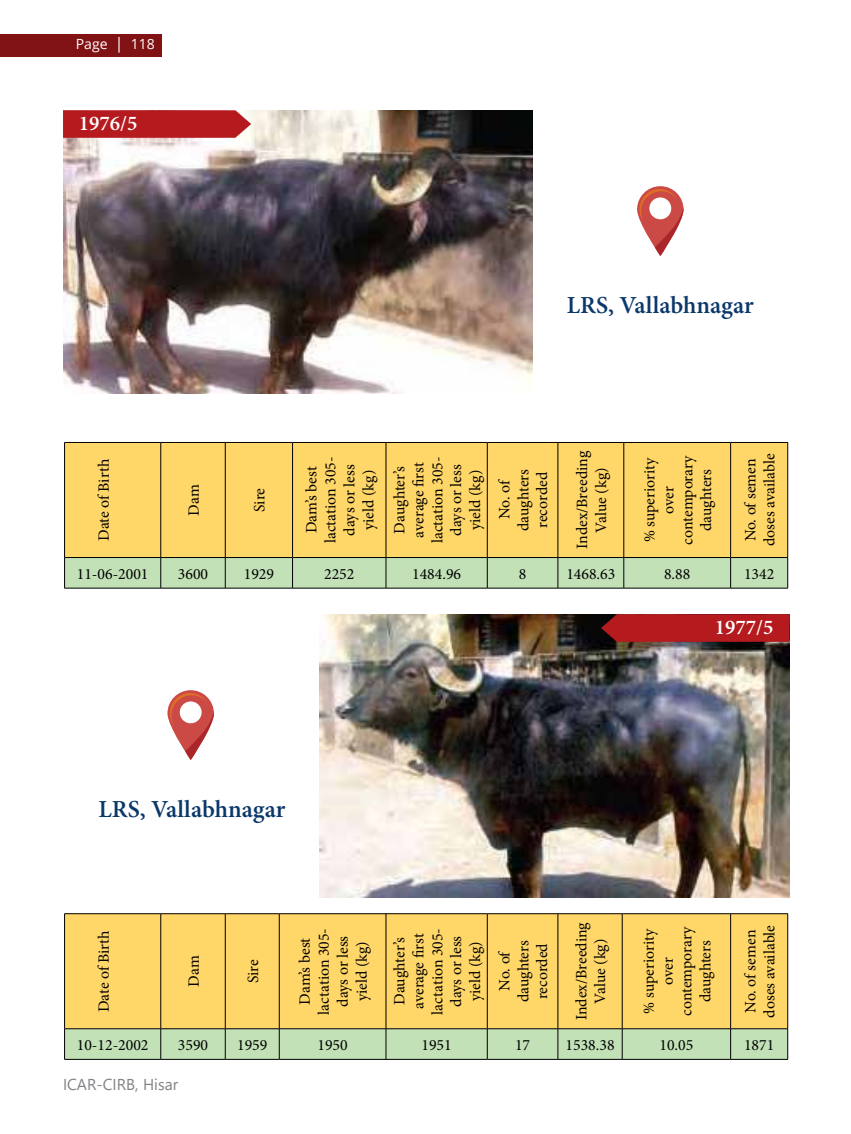
<style>
.page{position:relative;width:851px;height:1134px;background:#fff}
.page>*{position:absolute;margin:0;border:0;box-sizing:border-box;transform-origin:0 0}
.t1{font:600 24.5px "Minion Pro";color:#0b386a}
.t2{font:600 21px "Minion Pro";color:#fff}
.t3{font:15.75px/18.9px "Minion Pro";color:#000;text-align:center}
.t4{font:15.75px "Segoe UI";color:#808285}
.t5{font:14px "Open Sans";color:#fff}
.s1{font-size:15.75px}
</style>
<div class="page">
<div style="left:0;top:34px;width:161px;height:23px;background:#801214"></div>
<svg style="left:167px;top:690px;width:47px;height:70px"></svg>
<svg style="left:170px;top:693px;width:44px;height:67px"></svg>
<svg style="left:637px;top:186px;width:46px;height:70px"></svg>
<svg style="left:639px;top:189px;width:44px;height:67px"></svg>
<img style="left:63px;top:110px;width:469px;height:284px">
<div style="left:65px;top:443px;width:722px;height:114px;background:#ffd668"></div>
<div style="left:65px;top:558px;width:722px;height:30px;background:#c2e1b7"></div>
<hr style="left:64px;top:442px;width:97px;height:1px;background:#000">
<hr style="left:64px;top:443px;width:1px;height:114px;background:#000">
<hr style="left:161px;top:442px;width:64px;height:1px;background:#000">
<hr style="left:160px;top:443px;width:1px;height:114px;background:#000">
<hr style="left:225px;top:442px;width:67px;height:1px;background:#000">
<hr style="left:225px;top:443px;width:1px;height:114px;background:#000">
<hr style="left:292px;top:442px;width:94px;height:1px;background:#000">
<hr style="left:292px;top:443px;width:1px;height:114px;background:#000">
<hr style="left:386px;top:442px;width:101px;height:1px;background:#000">
<hr style="left:385px;top:443px;width:1px;height:114px;background:#000">
<hr style="left:487px;top:442px;width:71px;height:1px;background:#000">
<hr style="left:487px;top:443px;width:1px;height:114px;background:#000">
<hr style="left:558px;top:442px;width:65px;height:1px;background:#000">
<hr style="left:557px;top:443px;width:1px;height:114px;background:#000">
<hr style="left:623px;top:442px;width:107px;height:1px;background:#000">
<hr style="left:623px;top:443px;width:1px;height:114px;background:#000">
<hr style="left:730px;top:442px;width:58px;height:1px;background:#000">
<hr style="left:730px;top:443px;width:1px;height:114px;background:#000">
<hr style="left:787px;top:443px;width:1px;height:114px;background:#000">
<hr style="left:64px;top:557px;width:97px;height:1px;background:#000">
<hr style="left:64px;top:558px;width:1px;height:30px;background:#000">
<hr style="left:161px;top:557px;width:64px;height:1px;background:#000">
<hr style="left:160px;top:558px;width:1px;height:30px;background:#000">
<hr style="left:225px;top:557px;width:67px;height:1px;background:#000">
<hr style="left:225px;top:558px;width:1px;height:30px;background:#000">
<hr style="left:292px;top:557px;width:94px;height:1px;background:#000">
<hr style="left:292px;top:558px;width:1px;height:30px;background:#000">
<hr style="left:386px;top:557px;width:101px;height:1px;background:#000">
<hr style="left:385px;top:558px;width:1px;height:30px;background:#000">
<hr style="left:487px;top:557px;width:71px;height:1px;background:#000">
<hr style="left:487px;top:558px;width:1px;height:30px;background:#000">
<hr style="left:558px;top:557px;width:65px;height:1px;background:#000">
<hr style="left:557px;top:558px;width:1px;height:30px;background:#000">
<hr style="left:623px;top:557px;width:107px;height:1px;background:#000">
<hr style="left:623px;top:558px;width:1px;height:30px;background:#000">
<hr style="left:730px;top:557px;width:58px;height:1px;background:#000">
<hr style="left:730px;top:558px;width:1px;height:30px;background:#000">
<hr style="left:787px;top:558px;width:1px;height:30px;background:#000">
<hr style="left:64px;top:588px;width:97px;height:1px;background:#000">
<hr style="left:161px;top:588px;width:64px;height:1px;background:#000">
<hr style="left:225px;top:588px;width:67px;height:1px;background:#000">
<hr style="left:292px;top:588px;width:94px;height:1px;background:#000">
<hr style="left:386px;top:588px;width:101px;height:1px;background:#000">
<hr style="left:487px;top:588px;width:71px;height:1px;background:#000">
<hr style="left:558px;top:588px;width:65px;height:1px;background:#000">
<hr style="left:623px;top:588px;width:107px;height:1px;background:#000">
<hr style="left:730px;top:588px;width:58px;height:1px;background:#000">
<img style="left:319px;top:614px;width:470px;height:284px">
<div style="left:65px;top:914px;width:722px;height:114px;background:#ffd668"></div>
<svg style="left:65px;top:1029px;width:722px;height:30px"></svg>
<hr style="left:64px;top:913px;width:97px;height:1px;background:#000">
<hr style="left:64px;top:914px;width:1px;height:115px;background:#000">
<hr style="left:161px;top:913px;width:64px;height:1px;background:#000">
<hr style="left:160px;top:914px;width:1px;height:115px;background:#000">
<hr style="left:225px;top:913px;width:54px;height:1px;background:#000">
<hr style="left:225px;top:914px;width:1px;height:115px;background:#000">
<hr style="left:279px;top:913px;width:107px;height:1px;background:#000">
<hr style="left:279px;top:914px;width:1px;height:115px;background:#000">
<hr style="left:386px;top:913px;width:101px;height:1px;background:#000">
<hr style="left:385px;top:914px;width:1px;height:115px;background:#000">
<hr style="left:487px;top:913px;width:71px;height:1px;background:#000">
<hr style="left:487px;top:914px;width:1px;height:115px;background:#000">
<hr style="left:558px;top:913px;width:64px;height:1px;background:#000">
<hr style="left:557px;top:914px;width:1px;height:115px;background:#000">
<hr style="left:622px;top:913px;width:108px;height:1px;background:#000">
<hr style="left:622px;top:914px;width:1px;height:115px;background:#000">
<hr style="left:730px;top:913px;width:58px;height:1px;background:#000">
<hr style="left:730px;top:914px;width:1px;height:115px;background:#000">
<hr style="left:787px;top:914px;width:1px;height:115px;background:#000">
<hr style="left:64px;top:1028px;width:97px;height:1px;background:#000">
<hr style="left:64px;top:1029px;width:1px;height:30px;background:#000">
<hr style="left:161px;top:1028px;width:64px;height:1px;background:#000">
<hr style="left:160px;top:1029px;width:1px;height:30px;background:#000">
<hr style="left:225px;top:1028px;width:54px;height:1px;background:#000">
<hr style="left:225px;top:1029px;width:1px;height:30px;background:#000">
<hr style="left:279px;top:1028px;width:107px;height:1px;background:#000">
<hr style="left:279px;top:1029px;width:1px;height:30px;background:#000">
<hr style="left:386px;top:1028px;width:101px;height:1px;background:#000">
<hr style="left:385px;top:1029px;width:1px;height:30px;background:#000">
<hr style="left:487px;top:1028px;width:71px;height:1px;background:#000">
<hr style="left:487px;top:1029px;width:1px;height:30px;background:#000">
<hr style="left:558px;top:1028px;width:64px;height:1px;background:#000">
<hr style="left:557px;top:1029px;width:1px;height:30px;background:#000">
<hr style="left:622px;top:1028px;width:108px;height:1px;background:#000">
<hr style="left:622px;top:1029px;width:1px;height:30px;background:#000">
<hr style="left:730px;top:1028px;width:58px;height:1px;background:#000">
<hr style="left:730px;top:1029px;width:1px;height:30px;background:#000">
<hr style="left:787px;top:1029px;width:1px;height:30px;background:#000">
<hr style="left:64px;top:1059px;width:97px;height:1px;background:#000">
<hr style="left:161px;top:1059px;width:64px;height:1px;background:#000">
<hr style="left:225px;top:1059px;width:54px;height:1px;background:#000">
<hr style="left:279px;top:1059px;width:107px;height:1px;background:#000">
<hr style="left:386px;top:1059px;width:101px;height:1px;background:#000">
<hr style="left:487px;top:1059px;width:71px;height:1px;background:#000">
<hr style="left:558px;top:1059px;width:64px;height:1px;background:#000">
<hr style="left:622px;top:1059px;width:108px;height:1px;background:#000">
<hr style="left:730px;top:1059px;width:58px;height:1px;background:#000">
<svg style="left:601px;top:614px;width:188px;height:28px"></svg>
<svg style="left:63px;top:110px;width:188px;height:28px"></svg>
<p class="t5" style="left:76px;top:35px;width:80px">Page <span class="s1">|</span> 118</p>
<h2 class="t2" style="left:79px;top:109px;width:60px">1976/5</h2>
<p class="t3" style="left:94px;top:541px;width:84px;rotate:-90deg">Date of Birth</p>
<h1 class="t1" style="left:567px;top:288px;width:188px">LRS, Vallabhnagar</h1>
<p class="t3" style="left:184px;top:516px;width:33px;rotate:-90deg">Dam</p>
<p class="t3" style="left:250px;top:512px;width:25px;rotate:-90deg">Sire</p>
<p class="t3" style="left:302px;top:543px;width:88px;rotate:-90deg">Dam’s best lactation 305- days or less yield (kg)</p>
<p class="t3" style="left:390px;top:543px;width:88px;rotate:-90deg">Daughter’s average first lactation 305- days or less yield (kg)</p>
<p class="t3" style="left:495px;top:531px;width:63px;rotate:-90deg">No. of daughters recorded</p>
<p class="t3" style="left:572px;top:549px;width:100px;rotate:-90deg">Index/Breeding<br>Value (kg)</p>
<p class="t3" style="left:640px;top:545px;width:91px;rotate:-90deg">% superiority over contemporary daughters</p>
<p class="t3" style="left:741px;top:546px;width:94px;rotate:-90deg">No. of semen doses available</p>
<p class="t3" style="left:77px;top:564px;width:73px">11-06-2001</p>
<p class="t3" style="left:178px;top:564px;width:32px">3600</p>
<p class="t3" style="left:244px;top:564px;width:32px">1929</p>
<p class="t3" style="left:324px;top:564px;width:32px">2252</p>
<p class="t3" style="left:412px;top:564px;width:50px">1484.96</p>
<p class="t3" style="left:519px;top:564px;width:9px">8</p>
<p class="t3" style="left:566px;top:564px;width:50px">1468.63</p>
<p class="t3" style="left:664px;top:564px;width:28px">8.88</p>
<p class="t3" style="left:744px;top:564px;width:32px">1342</p>
<h2 class="t2" style="left:714px;top:613px;width:60px">1977/5</h2>
<h1 class="t1" style="left:98px;top:792px;width:188px">LRS, Vallabhnagar</h1>
<p class="t3" style="left:94px;top:1012px;width:84px;rotate:-90deg">Date of Birth</p>
<p class="t3" style="left:184px;top:987px;width:33px;rotate:-90deg">Dam</p>
<p class="t3" style="left:243px;top:983px;width:25px;rotate:-90deg">Sire</p>
<p class="t3" style="left:295px;top:1015px;width:88px;rotate:-90deg">Dam’s best lactation 305- days or less yield (kg)</p>
<p class="t3" style="left:390px;top:1015px;width:88px;rotate:-90deg">Daughter’s average first lactation 305- days or less yield (kg)</p>
<p class="t3" style="left:495px;top:1002px;width:63px;rotate:-90deg">No. of daughters recorded</p>
<p class="t3" style="left:572px;top:1020px;width:100px;rotate:-90deg">Index/Breeding<br>Value (kg)</p>
<p class="t3" style="left:639px;top:1016px;width:91px;rotate:-90deg">% superiority over contemporary daughters</p>
<p class="t3" style="left:741px;top:1018px;width:94px;rotate:-90deg">No. of semen doses available</p>
<p class="t3" style="left:77px;top:1035px;width:73px">10-12-2002</p>
<p class="t3" style="left:178px;top:1035px;width:32px">3590</p>
<p class="t3" style="left:237px;top:1035px;width:32px">1959</p>
<p class="t3" style="left:317px;top:1035px;width:32px">1950</p>
<p class="t3" style="left:421px;top:1035px;width:32px">1951</p>
<p class="t3" style="left:515px;top:1035px;width:17px">17</p>
<p class="t3" style="left:565px;top:1035px;width:50px">1538.38</p>
<p class="t3" style="left:659px;top:1035px;width:35px">10.05</p>
<p class="t3" style="left:744px;top:1035px;width:32px">1871</p>
<p class="t4" style="left:63px;top:1069px;width:117px">ICAR-CIRB, Hisar</p>
</div>
